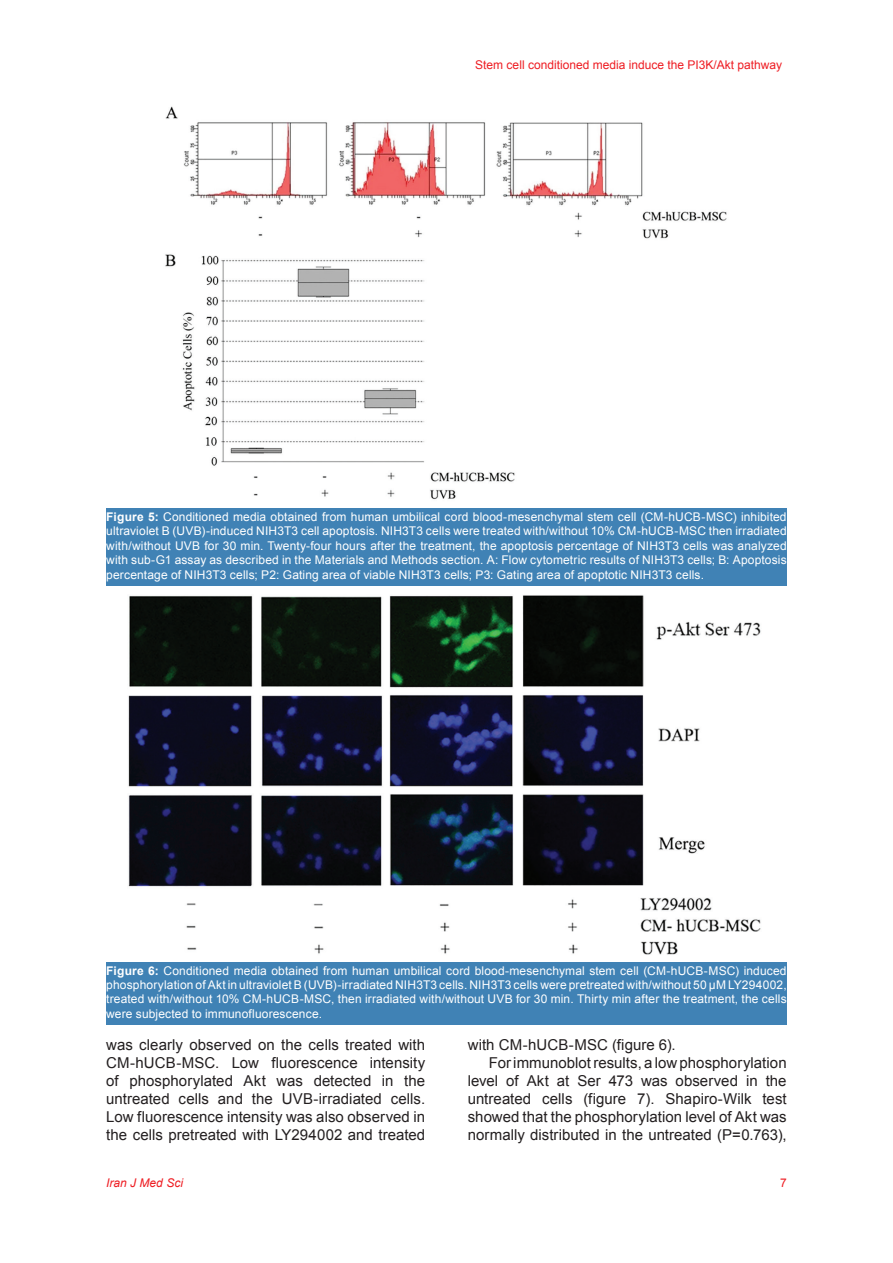
<style>
.page{position:relative;width:893px;height:1263px;background:#fff}
.page>*{position:absolute;margin:0;border:0;box-sizing:border-box;transform-origin:0 0}
.t1{font:15px/18px "Arial";letter-spacing:.005em;color:#231f20;text-align:justify}
.t2{font:12px/14.4px "Arial";letter-spacing:.01em;color:#fff;text-align:justify}
.t3{font:12px "Arial";color:#ee1d23}
.t4{font:italic 12px "Arial";color:#ee1d23}
.s1{font-weight:700}
</style>
<div class="page">
<img style="left:165px;top:106px;width:562px;height:394px">
<div style="left:106px;top:508px;width:681px;height:77px;background:#4082b5"></div>
<img style="left:128px;top:595px;width:633px;height:360px">
<div style="left:106px;top:962px;width:681px;height:62px;background:#4082b5"></div>
<p class="t3" style="left:475px;top:57px;width:308px">Stem cell conditioned media induce the PI3K/Akt pathway</p>
<p class="t2" style="left:106px;top:509px;width:682px"><span class="s1">Figure 5:</span> Conditioned media obtained from human umbilical cord blood-mesenchymal stem cell (CM-hUCB-MSC) inhibited ultraviolet B (UVB)-induced NIH3T3 cell apoptosis. NIH3T3 cells were treated with/without 10% CM-hUCB-MSC then irradiated with/without UVB for 30 min. Twenty-four hours after the treatment, the apoptosis percentage of NIH3T3 cells was analyzed with sub-G1 assay as described in the Materials and Methods section. A: Flow cytometric results of NIH3T3 cells; B: Apoptosis percentage of NIH3T3 cells; P2: Gating area of viable NIH3T3 cells; P3: Gating area of apoptotic NIH3T3 cells.</p>
<p class="t2" style="left:106px;top:963px;width:682px"><span class="s1">Figure 6:</span> Conditioned media obtained from human umbilical cord blood-mesenchymal stem cell (CM-hUCB-MSC) induced phosphorylation of Akt in ultraviolet B (UVB)-irradiated NIH3T3 cells. NIH3T3 cells were pretreated with/without 50 μM LY294002, treated with/without 10% CM-hUCB-MSC, then irradiated with/without UVB for 30 min. Thirty min after the treatment, the cells were subjected to immunofluorescence.</p>
<p class="t1" style="left:106px;top:1036px;width:320px">was clearly observed on the cells treated with CM-hUCB-MSC. Low fluorescence intensity of phosphorylated Akt was detected in the untreated cells and the UVB-irradiated cells.<br>Low fluorescence intensity was also observed in the cells pretreated with LY294002 and treated</p>
<p class="t1" style="left:468px;top:1036px;width:210px">with CM-hUCB-MSC (figure 6).</p>
<p class="t1" style="left:489px;top:1054px;width:299px">For immunoblot results, a low phosphorylation</p>
<p class="t1" style="left:468px;top:1072px;width:320px">level of Akt at Ser 473 was observed in the</p>
<p class="t1" style="left:468px;top:1090px;width:320px">untreated cells (figure 7). Shapiro-Wilk test</p>
<p class="t1" style="left:468px;top:1108px;width:320px">showed that the phosphorylation level of Akt was</p>
<p class="t1" style="left:468px;top:1126px;width:320px">normally distributed in the untreated (P=0.763),</p>
<p class="t4" style="left:106px;top:1175px;width:78px">Iran J Med Sci</p>
<p class="t3" style="left:780px;top:1174px;width:8px">7</p>
</div>
